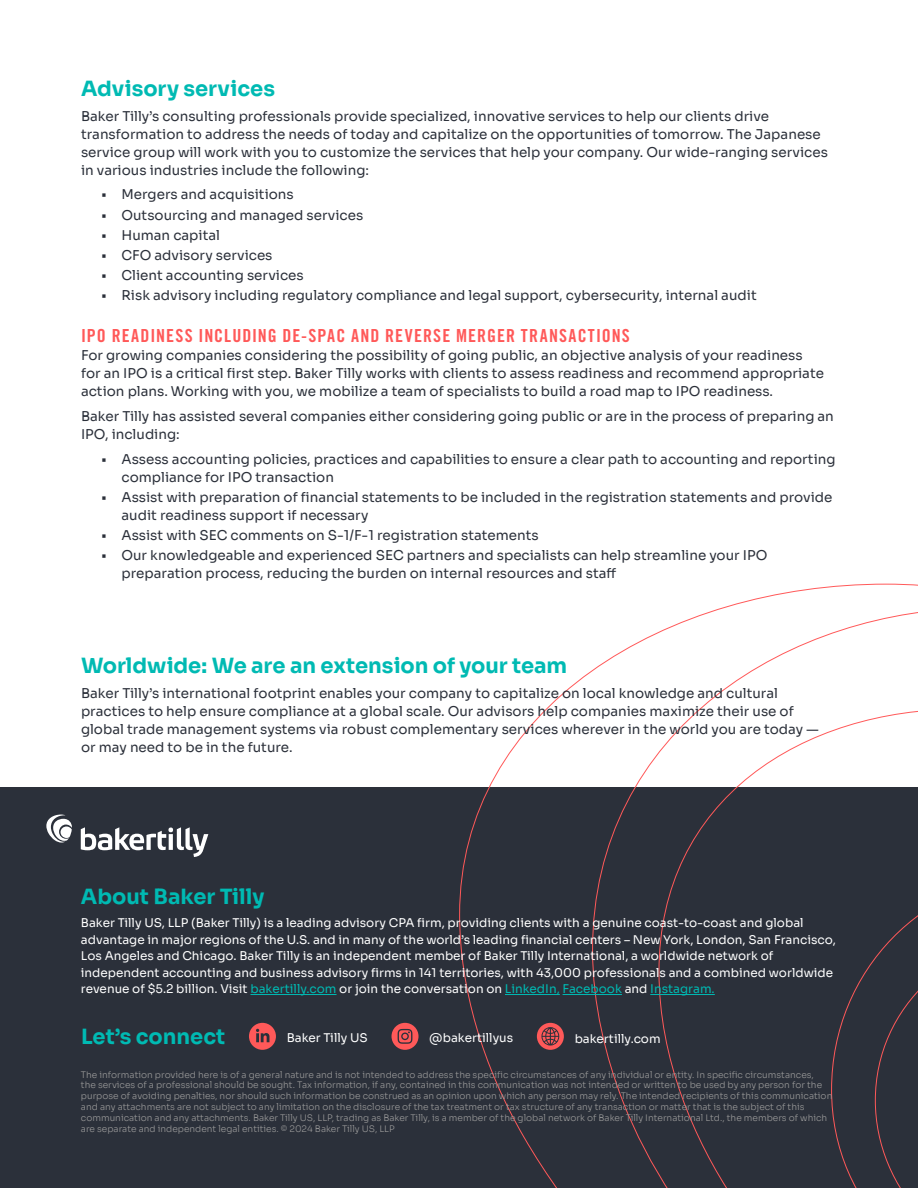
<style>
.page{position:relative;width:918px;height:1188px;background:#fff}
.page>*{position:absolute;margin:0;border:0;box-sizing:border-box;transform-origin:0 0}
.small-header{font:700 21px "Sora";letter-spacing:-.005em;color:#00bab3}
.footer-header{font:700 21px "Sora";color:#00bab3}
.footer-header-centered{font:700 21px "Sora";color:#00bab3}
.small-subhead1{font:18px "Trade Gothic LT Pro Bd Cn 20";letter-spacing:.06em;color:#ff5959}
.small-body-copy-9_12{font:13.5px/18px "Sora";color:#2b303a}
.footer-aboutBT-copy{font:12px/16.5px "Sora";color:#fff}
.footer-social-handles{font:12px "Sora";color:#fff}
.footer-disclaimer{font:300 9px/10.8px "Sora";color:#979797}
.s1{color:#00bab3}
</style>
<div class="page">
<div style="left:0;top:788px;width:918px;height:400px;background:#2b303a"></div>
<svg style="left:459px;top:583px;width:459px;height:605px"></svg>
<hr style="left:250px;top:994px;width:87px;height:1px;background:#00bab3">
<hr style="left:505px;top:994px;width:55px;height:1px;background:#00bab3">
<hr style="left:563px;top:994px;width:59px;height:1px;background:#00bab3">
<hr style="left:650px;top:994px;width:65px;height:1px;background:#00bab3">
<svg style="left:81px;top:827px;width:127px;height:30px"></svg>
<svg style="left:46px;top:815px;width:26px;height:28px"></svg>
<svg style="left:249px;top:1023px;width:27px;height:27px"></svg>
<svg style="left:392px;top:1023px;width:27px;height:27px"></svg>
<svg style="left:537px;top:1023px;width:27px;height:27px"></svg>
<p class="small-header" style="left:81px;top:71px;width:196px">Advisory services</p>
<p class="small-body-copy-9_12" style="left:81px;top:106px;width:748px">Baker Tilly’s consulting professionals provide specialized, innovative services to help our clients drive transformation to address the needs of today and capitalize on the opportunities of tomorrow. The Japanese service group will work with you to customize the services that help your company. Our wide-ranging services in various industries include the following:</p>
<p class="small-body-copy-9_12" style="left:101px;top:184px;width:194px">• Mergers and acquisitions</p>
<p class="small-body-copy-9_12" style="left:101px;top:204px;width:263px">• Outsourcing and managed services</p>
<p class="small-body-copy-9_12" style="left:101px;top:225px;width:120px">• Human capital</p>
<p class="small-body-copy-9_12" style="left:101px;top:245px;width:173px">• CFO advisory services</p>
<p class="small-body-copy-9_12" style="left:101px;top:265px;width:204px">• Client accounting services</p>
<p class="small-body-copy-9_12" style="left:101px;top:285px;width:657px">• Risk advisory including regulatory compliance and legal support, cybersecurity, internal audit</p>
<p class="small-subhead1" style="left:81px;top:325px;width:550px">IPO READINESS INCLUDING DE-SPAC AND REVERSE MERGER TRANSACTIONS</p>
<p class="small-body-copy-9_12" style="left:81px;top:345px;width:745px">For growing companies considering the possibility of going public, an objective analysis of your readiness for an IPO is a critical first step. Baker Tilly works with clients to assess readiness and recommend appropriate action plans. Working with you, we mobilize a team of specialists to build a road map to IPO readiness.</p>
<p class="small-body-copy-9_12" style="left:81px;top:406px;width:754px">Baker Tilly has assisted several companies either considering going public or are in the process of preparing an<br>IPO, including:</p>
<p class="small-body-copy-9_12" style="left:122px;top:448px;width:716px;text-indent:-20px">• Assess accounting policies, practices and capabilities to ensure a clear path to accounting and reporting compliance for IPO transaction</p>
<p class="small-body-copy-9_12" style="left:122px;top:487px;width:712px;text-indent:-20px">• Assist with preparation of financial statements to be included in the registration statements and provide audit readiness support if necessary</p>
<p class="small-body-copy-9_12" style="left:101px;top:525px;width:439px">• Assist with SEC comments on S-1/F-1 registration statements</p>
<p class="small-body-copy-9_12" style="left:122px;top:545px;width:647px;text-indent:-20px">• Our knowledgeable and experienced SEC partners and specialists can help streamline your IPO preparation process, reducing the burden on internal resources and staff</p>
<p class="small-header" style="left:81px;top:648px;width:488px">Worldwide: We are an extension of your team</p>
<p class="small-body-copy-9_12" style="left:81px;top:683px;width:739px">Baker Tilly’s international footprint enables your company to capitalize on local knowledge and cultural practices to help ensure compliance at a global scale. Our advisors help companies maximize their use of global trade management systems via robust complementary services wherever in the world you are today — or may need to be in the future.</p>
<p class="footer-header" style="left:81px;top:879px;width:185px">About Baker Tilly</p>
<p class="footer-aboutBT-copy" style="left:81px;top:914px;width:756px">Baker Tilly US, LLP (Baker Tilly) is a leading advisory CPA firm, providing clients with a genuine coast-to-coast and global advantage in major regions of the U.S. and in many of the world’s leading financial centers – New York, London, San Francisco, Los Angeles and Chicago. Baker Tilly is an independent member of Baker Tilly International, a worldwide network of independent accounting and business advisory firms in 141 territories, with 43,000 professionals and a combined worldwide revenue of $5.2 billion. Visit <span class="s1">bakertilly.com</span> or join the conversation on <span class="s1">LinkedIn, Facebook</span> and <span class="s1">Instagram.</span></p>
<p class="footer-social-handles" style="left:287px;top:1028px;width:83px">Baker Tilly US</p>
<p class="footer-social-handles" style="left:429px;top:1028px;width:85px">@bakertillyus</p>
<p class="footer-social-handles" style="left:575px;top:1029px;width:88px">bakertilly.com</p>
<p class="footer-header-centered" style="left:81px;top:1019px;width:146px">Let’s connect</p>
<p class="footer-disclaimer" style="left:81px;top:1068px;width:753px">The information provided here is of a general nature and is not intended to address the specific circumstances of any individual or entity. In specific circumstances,<br>the services of a professional should be sought. Tax information, if any, contained in this communication was not intended or written to be used by any person for the purpose of avoiding penalties, nor should such information be construed as an opinion upon which any person may rely. The intended recipients of this communication and any attachments are not subject to any limitation on the disclosure of the tax treatment or tax structure of any transaction or matter that is the subject of this communication and any attachments. Baker Tilly US, LLP, trading as Baker Tilly, is a member of the global network of Baker Tilly International Ltd., the members of which are separate and independent legal entities. © 2024 Baker Tilly US, LLP</p>
</div>
